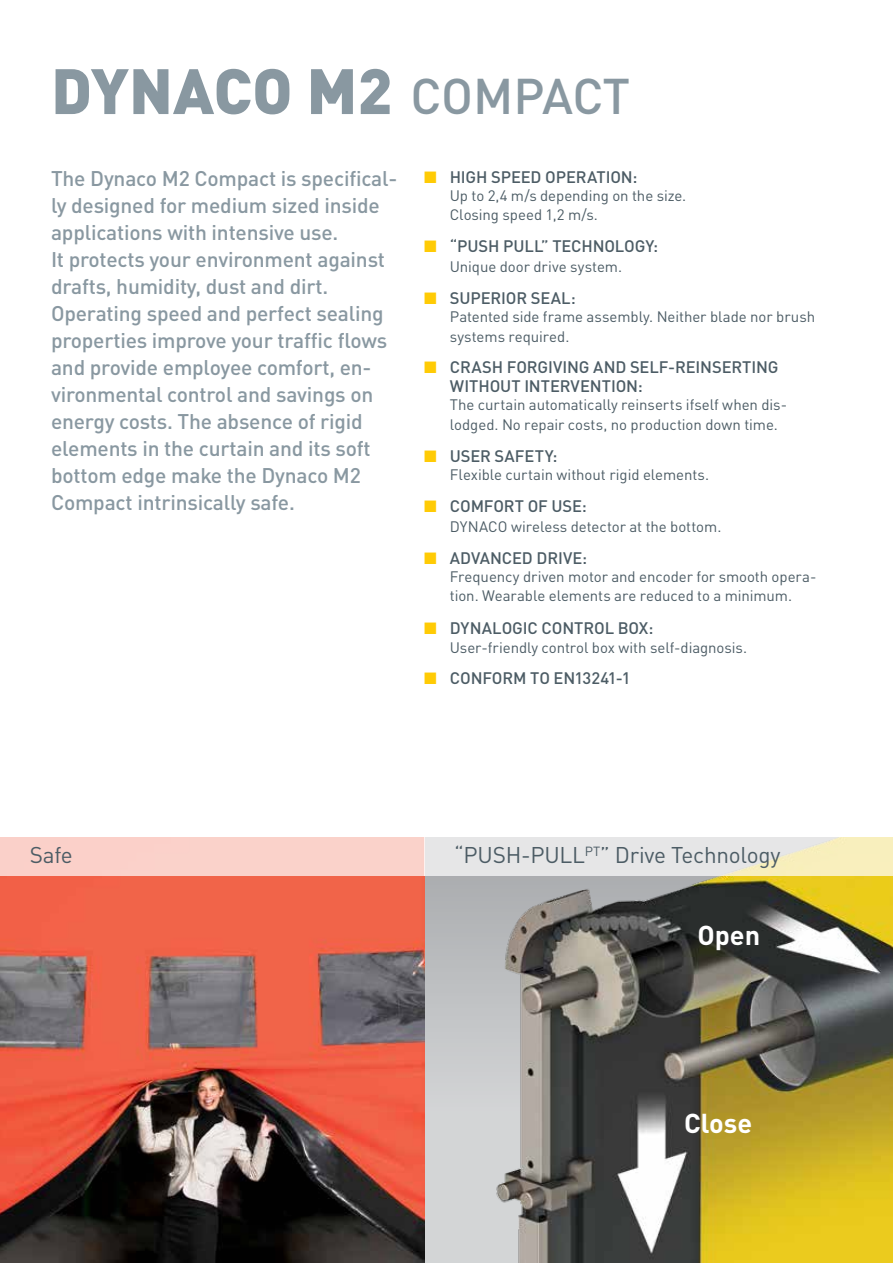
<style>
.page{position:relative;width:893px;height:1263px;background:#fff}
.page>*{position:absolute;margin:0;border:0;box-sizing:border-box;transform-origin:0 0}
.t1{font:900 63px "DINOT";color:#8998a1}
.t2{font:700 27px "DINOT";color:#fff}
.t3{font:22.5px "DINOT";letter-spacing:-.01em;color:#4c5c65}
.t4{font:500 21px/27px "DINOT";letter-spacing:-.01em;color:#8998a1}
.t5{font:500 16.5px/19.5px "DINOT";letter-spacing:-.01em;color:#4c5c65}
.t6{font:15px/19.5px "DINOT";letter-spacing:-.005em;color:#4c5c65}
.s1{font-weight:500;font-size:49.5px}
.s2{color:#ffcb05}
</style>
<div class="page">
<img style="left:0;top:876px;width:893px;height:387px">
<svg style="left:424px;top:838px;width:469px;height:38px;background:#eae8dc"></svg>
<div style="left:0;top:838px;width:424px;height:38px;background:#fad2ca"></div>
<h1 class="t1" style="left:51px;top:49px;width:581px">DYNACO M2 <span class="s1">COMPACT</span></h1>
<p class="t4" style="left:51px;top:165px;width:348px">The Dynaco M2 Compact is specifical&shy;ly designed for medium sized inside applications with intensive use.<br>It protects your environment against drafts, humidity, dust and dirt.<br>Operating speed and perfect sealing properties improve your traffic flows and provide employee comfort, en&shy;vironmental control and savings on energy costs. The absence of rigid elements in the curtain and its soft bottom edge make the Dynaco M2<br>Compact intrinsically safe.</p>
<p class="t5" style="left:424px;top:167px;width:215px"><span class="s2">■</span> HIGH SPEED OPERATION:</p>
<p class="t6" style="left:450px;top:185px;width:238px">Up to 2,4 m/s depending on the size.<br>Closing speed 1,2 m/s.</p>
<p class="t5" style="left:424px;top:236px;width:235px"><span class="s2">■</span> “PUSH PULL” TECHNOLOGY:</p>
<p class="t6" style="left:450px;top:257px;width:174px">Unique door drive system.</p>
<p class="t5" style="left:424px;top:288px;width:153px"><span class="s2">■</span> SUPERIOR SEAL:</p>
<p class="t6" style="left:450px;top:307px;width:367px">Patented side frame assembly. Neither blade nor brush systems required.</p>
<p class="t5" style="left:450px;top:356px;width:330px;text-indent:-26px"><span class="s2">■</span> CRASH FORGIVING AND SELF-REINSERTING<br>WITHOUT INTERVENTION:</p>
<p class="t6" style="left:450px;top:395px;width:339px">The curtain automatically reinserts ifself when dis&shy;lodged. No repair costs, no production down time.</p>
<p class="t5" style="left:424px;top:446px;width:135px"><span class="s2">■</span> USER SAFETY:</p>
<p class="t6" style="left:450px;top:464px;width:261px">Flexible curtain without rigid elements.</p>
<p class="t5" style="left:424px;top:496px;width:164px"><span class="s2">■</span> COMFORT OF USE:</p>
<p class="t6" style="left:450px;top:516px;width:273px">DYNACO wireless detector at the bottom.</p>
<p class="t5" style="left:424px;top:548px;width:164px"><span class="s2">■</span> ADVANCED DRIVE:</p>
<p class="t6" style="left:450px;top:566px;width:368px">Frequency driven motor and encoder for smooth opera&shy;tion. Wearable elements are reduced to a minimum.</p>
<p class="t5" style="left:424px;top:617px;width:231px"><span class="s2">■</span> DYNALOGIC CONTROL BOX:</p>
<p class="t6" style="left:450px;top:638px;width:299px">User-friendly control box with self-diagnosis.</p>
<p class="t5" style="left:424px;top:668px;width:208px"><span class="s2">■</span> CONFORM TO EN13241-1</p>
<h3 class="t3" style="left:30px;top:841px;width:45px">Safe</h3>
<h3 class="t3" style="left:454px;top:841px;width:328px">“PUSH-PULL<sup>PT</sup>” Drive Technology</h3>
<h2 class="t2" style="left:697px;top:918px;width:64px">Open</h2>
<h2 class="t2" style="left:684px;top:1105px;width:70px">Close</h2>
</div>
